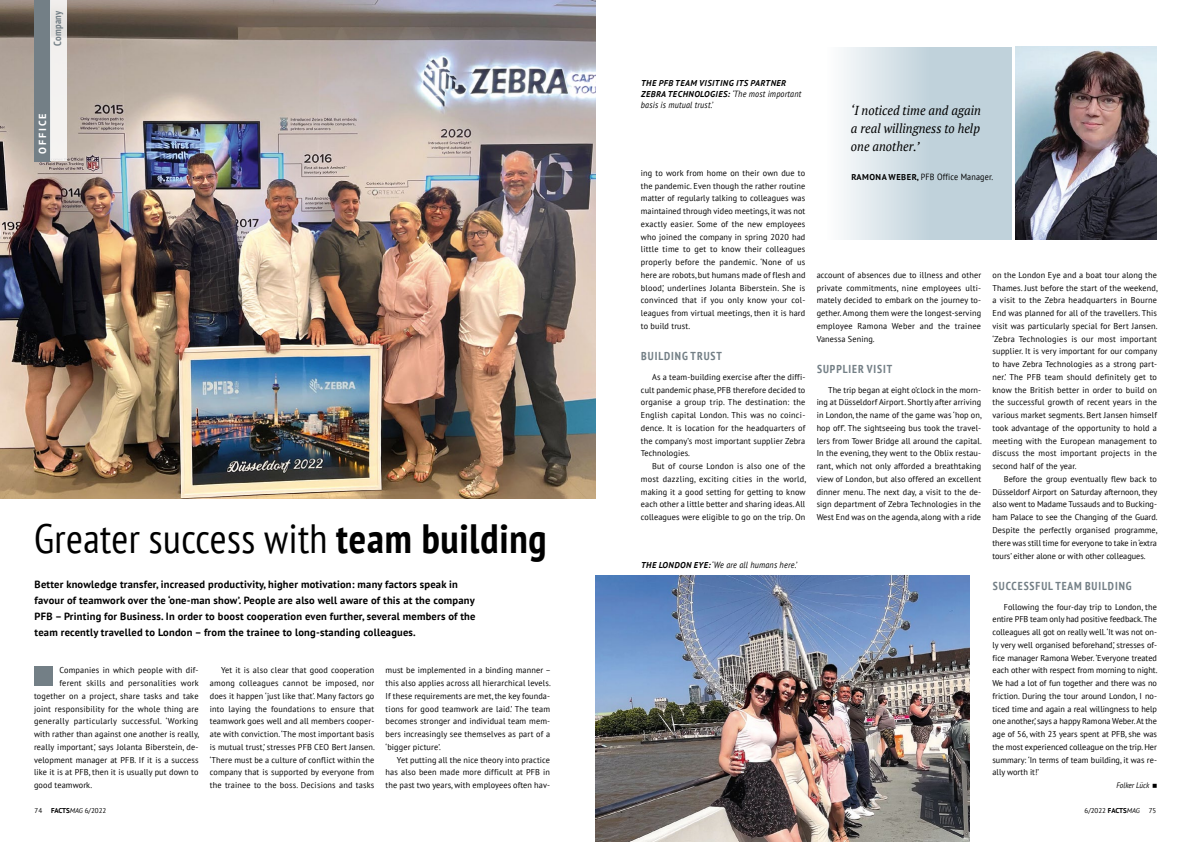
<style>
.page{position:relative;width:1191px;height:842px;background:#fff}
.page>*{position:absolute;margin:0;border:0;box-sizing:border-box;transform-origin:0 0}
.t1{font:condensed 40.8px "PT Sans";letter-spacing:.01em;color:#000}
.t2{font:italic 13px/18px "PT Serif";color:#000;text-align:justify;scale:.95 1}
.t3{font:700 condensed 11.5px "PT Sans";letter-spacing:.08em;color:#737f86}
.t4{font:700 10.5px/16px "PT Sans";letter-spacing:.02em;color:#000}
.t5{font:700 condensed 10.2px "PT Sans";letter-spacing:.03em;color:#737f86}
.t6{font:700 10.2px "PT Sans";letter-spacing:.19em;color:#fff}
.t7{font:italic 9px "PT Sans";letter-spacing:.02em;color:#000;scale:.9 1}
.t8{font:9px "PT Sans";letter-spacing:.02em;color:#000;scale:.9 1}
.t9{font:8.5px/12.8px "PT Sans";letter-spacing:.015em;color:#000;text-align:justify}
.t10{font:italic 700 8.5px/11px "PT Sans";letter-spacing:.055em;color:#000}
.t11{font:italic 8px "PT Sans";color:#000;scale:.9 1}
.t12{font:7px "PT Sans";color:#000}
.s1{font-weight:700}
.s2{font-weight:400;font-size:9px}
.s3{font-weight:700;font-size:8.5px}
.s4{font-style:italic}
</style>
<div class="page">
<img style="left:0;top:0;width:595px;height:499px">
<div style="left:822px;top:47px;width:190px;height:193px;background:linear-gradient(to right,#f4f7f9,#b1c7d2)"></div>
<img style="left:1015px;top:47px;width:142px;height:193px">
<img style="left:595px;top:575px;width:374px;height:267px">
<div style="left:34px;top:0;width:16px;height:161px;background:#737f86"></div>
<div style="left:50px;top:0;width:17px;height:161px;background:linear-gradient(to bottom,#e9e7e6,#f7f6f4)"></div>
<div style="left:34px;top:667px;width:18px;height:19px;background:#737f86"></div>
<p class="t5" style="left:51px;top:46px;width:37px;rotate:-90deg">Company</p>
<p class="t6" style="left:36px;top:154px;width:42px;rotate:-90deg">OFFICE</p>
<h1 class="t1" style="left:34px;top:512px;width:514px">Greater success with <span class="s1">team building</span></h1>
<p class="t4" style="left:35px;top:576px;width:442px">Better knowledge transfer, increased productivity, higher motivation: many factors speak in favour of teamwork over the ‘one-man show’. People are also well aware of this at the company PFB – Printing for Business. In order to boost cooperation even further, several members of the team recently travelled to London – from the trainee to long-standing colleagues.</p>
<p class="t9" style="left:60px;top:664px;width:140px">Companies in which people with dif-</p>
<p class="t9" style="left:60px;top:676px;width:141px">ferent skills and personalities work</p>
<p class="t9" style="left:34px;top:689px;width:166px">together on a project, share tasks and take</p>
<p class="t9" style="left:34px;top:702px;width:166px">joint responsibility for the whole thing are</p>
<p class="t9" style="left:34px;top:715px;width:166px">generally particularly successful. ‘Working</p>
<p class="t9" style="left:34px;top:727px;width:167px">with rather than against one another is really,</p>
<p class="t9" style="left:34px;top:740px;width:166px">really important,’ says Jolanta Biberstein, de-</p>
<p class="t9" style="left:34px;top:753px;width:166px">velopment manager at PFB. If it is a success</p>
<p class="t9" style="left:34px;top:766px;width:166px">like it is at PFB, then it is usually put down to</p>
<p class="t9" style="left:34px;top:778px;width:60px">good teamwork.</p>
<p class="t9" style="left:210px;top:664px;width:167px;text-indent:11px">Yet it is also clear that good cooperation among colleagues cannot be imposed, nor does it happen ‘just like that’. Many factors go into laying the foundations to ensure that teamwork goes well and all members cooper&shy;ate with conviction. ‘The most important basis is mutual trust,’ stresses PFB CEO Bert Jansen. ‘There must be a culture of conflict within the company that is supported by everyone from the trainee to the boss. Decisions and tasks</p>
<p class="t9" style="left:386px;top:664px;width:167px">must be implemented in a binding manner – this also applies across all hierarchical levels.<br>If these requirements are met, the key founda&shy;tions for good teamwork are laid.’ The team becomes stronger and individual team mem&shy;bers increasingly see themselves as part of a ‘bigger picture’.</p>
<p class="t9" style="left:386px;top:753px;width:166px;text-indent:11px">Yet putting all the nice theory into practice has also been made more difficult at PFB in the past two years, with employees often hav-</p>
<p class="t10" style="left:641px;top:77px;width:162px">THE PFB TEAM VISITING ITS PARTNER<br>ZEBRA TECHNOLOGIES: <span class="s2">‘The most important</span></p>
<p class="t7" style="left:641px;top:99px;width:82px">basis is mutual trust.’</p>
<p class="t9" style="left:641px;top:166px;width:166px">ing to work from home on their own due to the pandemic. Even though the rather routine matter of regularly talking to colleagues was maintained through video meetings, it was not exactly easier. Some of the new employees who joined the company in spring 2020 had little time to get to know their colleagues properly before the pandemic. ‘None of us here are robots, but humans made of flesh and blood,’ underlines Jolanta Biberstein. She is convinced that if you only know your col&shy;leagues from virtual meetings, then it is hard to build trust.</p>
<h3 class="t3" style="left:641px;top:349px;width:82px">BUILDING TRUST</h3>
<p class="t9" style="left:641px;top:370px;width:166px;text-indent:11px">As a team-building exercise after the diffi&shy;cult pandemic phase, PFB therefore decided to organise a group trip. The destination: the English capital London. This was no coinci&shy;dence. It is location for the headquarters of the company’s most important supplier Zebra Technologies.</p>
<p class="t9" style="left:641px;top:460px;width:167px;text-indent:11px">But of course London is also one of the most dazzling, exciting cities in the world, making it a good setting for getting to know each other a little better and sharing ideas. All colleagues were eligible to go on the trip. On</p>
<p class="t7" style="left:641px;top:558px;width:175px"><span class="s3">THE LONDON EYE:</span> ‘We are all humans here.’</p>
<h2 class="t2" style="left:851px;top:102px;width:138px">‘I noticed time and again a real willingness to help one another.’</h2>
<p class="t8" style="left:851px;top:171px;width:159px"><span class="s3">RAMONA WEBER,</span> PFB Office Manager.</p>
<p class="t9" style="left:816px;top:268px;width:166px">account of absences due to illness and other private commitments, nine employees ulti&shy;mately decided to embark on the journey to&shy;gether. Among them were the longest-serving employee Ramona Weber and the trainee Vanessa Sening.</p>
<h3 class="t3" style="left:817px;top:361px;width:77px">SUPPLIER VISIT</h3>
<p class="t9" style="left:816px;top:383px;width:167px;text-indent:11px">The trip began at eight o’clock in the morn&shy;ing at Düsseldorf Airport. Shortly after arriving in London, the name of the game was ‘hop on, hop off’. The sightseeing bus took the travel&shy;lers from Tower Bridge all around the capital.<br>In the evening, they went to the Oblix restau&shy;rant, which not only afforded a breathtaking view of London, but also offered an excellent dinner menu. The next day, a visit to the de&shy;sign department of Zebra Technologies in the West End was on the agenda, along with a ride</p>
<p class="t9" style="left:992px;top:268px;width:167px">on the London Eye and a boat tour along the Thames. Just before the start of the weekend, a visit to the Zebra headquarters in Bourne End was planned for all of the travellers. This visit was particularly special for Bert Jansen. ‘Zebra Technologies is our most important supplier. It is very important for our company to have Zebra Technologies as a strong part&shy;ner.’ The PFB team should definitely get to know the British better in order to build on the successful growth of recent years in the various market segments. Bert Jansen himself took advantage of the opportunity to hold a meeting with the European management to discuss the most important projects in the second half of the year.</p>
<p class="t9" style="left:992px;top:472px;width:167px;text-indent:11px">Before the group eventually flew back to Düsseldorf Airport on Saturday afternoon, they also went to Madame Tussauds and to Bucking&shy;ham Palace to see the Changing of the Guard.<br>Despite the perfectly organised programme, there was still time for everyone to take in ‘extra tours’ either alone or with other colleagues.</p>
<h3 class="t3" style="left:993px;top:578px;width:140px">SUCCESSFUL TEAM BUILDING</h3>
<p class="t9" style="left:992px;top:600px;width:167px;text-indent:11px">Following the four-day trip to London, the entire PFB team only had positive feedback. The colleagues all got on really well. ‘It was not on&shy;ly very well organised beforehand,’ stresses of&shy;fice manager Ramona Weber. ‘Everyone treated each other with respect from morning to night.<br>We had a lot of fun together and there was no friction. During the tour around London, I no&shy;ticed time and again a real willingness to help one another,’ says a happy Ramona Weber. At the age of 56, with 23 years spent at PFB, she was the most experienced colleague on the trip. Her summary: ‘In terms of team building, it was re&shy;ally worth it!’</p>
<p class="t11" style="left:1116px;top:780px;width:38px">Folker Lück</p>
<p class="t12" style="left:35px;top:806px;width:9px">74</p>
<p class="t12" style="left:51px;top:806px;width:57px"><span class="s1">FACTS</span><span class="s4">MAG</span> 6/2022</p>
<p class="t12" style="left:1084px;top:806px;width:57px">6/2022 <span class="s1">FACTS</span><span class="s4">MAG</span></p>
<p class="t12" style="left:1148px;top:806px;width:9px">75</p>
</div>
